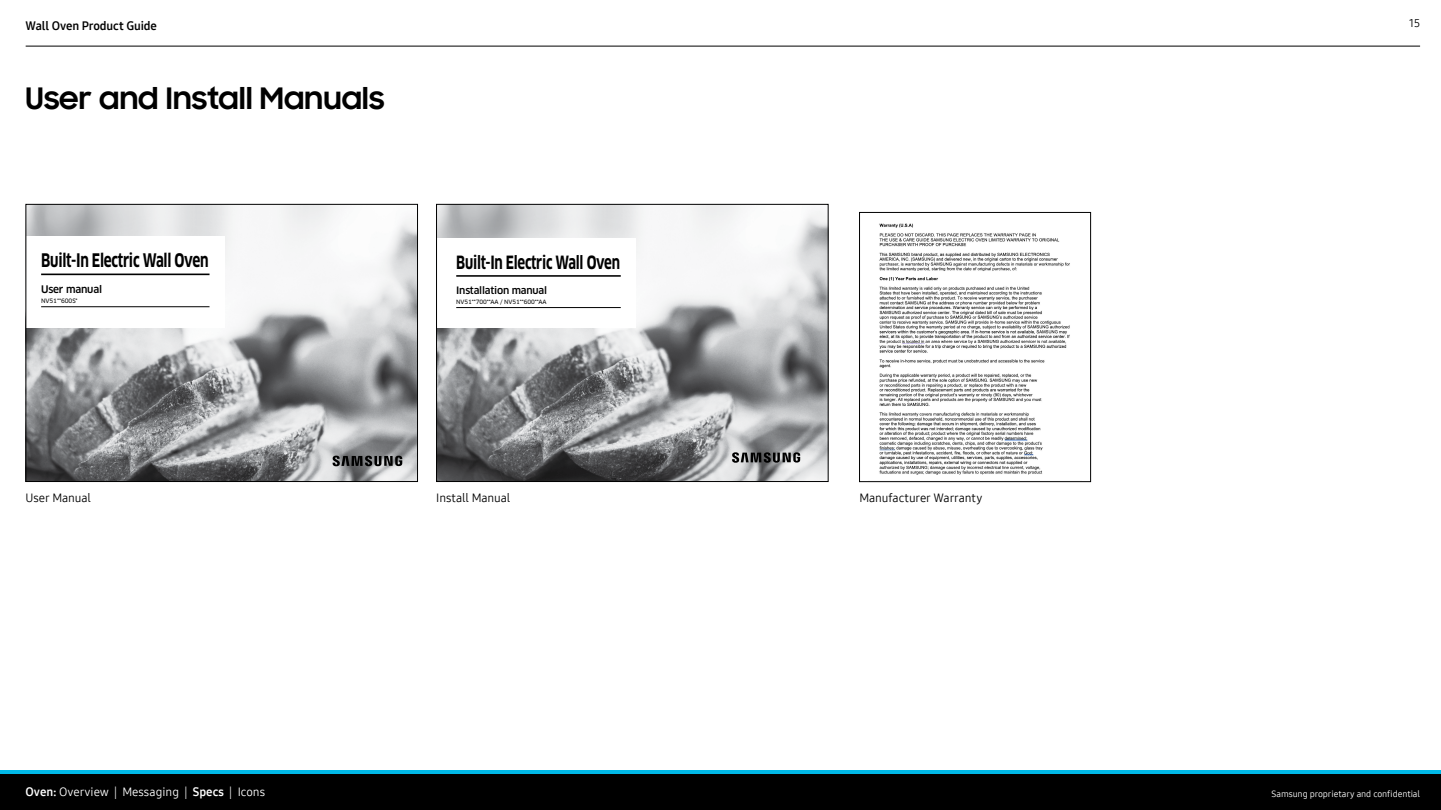
<style>
.page{position:relative;width:1441px;height:810px;background:#fff}
.page>*{position:absolute;margin:0;border:0;box-sizing:border-box;transform-origin:0 0}
.t1{font:700 30px "Samsung Sharp Sans";letter-spacing:.005em;color:#000}
.t2{font:700 18.3px "Samsung Clan Pro";letter-spacing:-.02em;color:#000;scale:.74 1}
.t3{font:700 17.85px "Samsung Clan Pro";letter-spacing:-.02em;color:#000;scale:.74 1}
.t4{font:12px "Samsung One 400";letter-spacing:-.01em;color:#000}
.t5{font:12px "Samsung One 400";color:#fff}
.t6{font:12px "Samsung One 700";letter-spacing:-.01em;color:#000}
.t7{font:11.25px "Samsung One 400";color:#000101}
.t8{font:500 10.2px "Samsung Clan Pro";letter-spacing:-.02em;color:#000}
.t9{font:500 9.98px "Samsung Clan Pro";letter-spacing:-.02em;color:#000}
.t10{font:9px "Samsung One 400";letter-spacing:-.01em;color:#fff}
.t11{font:5.93px "Samsung Clan Pro News";letter-spacing:-.015em;color:#000}
.t12{font:5.78px "Samsung Clan Pro News";letter-spacing:-.015em;color:#000}
.s1{font-family:"Samsung One 700"}
</style>
<div class="page">
<div style="left:0;top:773px;width:1440px;height:37px;background:#000"></div>
<hr style="left:0;top:770px;width:1440px;height:3px;background:#00b9e8">
<hr style="left:26px;top:46px;width:1393px;height:1px;background:#000">
<img style="left:28px;top:206px;width:388px;height:274px">
<svg style="left:332px;top:456px;width:70px;height:10px"></svg>
<div style="left:26px;top:236px;width:199px;height:92px;background:#fff"></div>
<hr style="left:41px;top:274px;width:168px;height:1px;background:#000">
<hr style="left:41px;top:307px;width:168px;height:1px;background:#000">
<div style="left:26px;top:204px;width:392px;height:278px;border:1px solid #000"></div>
<img style="left:438px;top:206px;width:388px;height:274px">
<svg style="left:732px;top:452px;width:68px;height:11px"></svg>
<div style="left:437px;top:239px;width:198px;height:89px;background:#fff"></div>
<hr style="left:456px;top:275px;width:164px;height:2px;background:#000">
<hr style="left:456px;top:307px;width:164px;height:1px;background:#000">
<div style="left:436px;top:204px;width:392px;height:278px;border:1px solid #000"></div>
<img style="left:879px;top:223px;width:191px;height:252px">
<div style="left:859px;top:212px;width:231px;height:270px;border:1px solid #000"></div>
<p class="t6" style="left:26px;top:18px;width:133px">Wall Oven Product Guide</p>
<p class="t7" style="left:1408px;top:15px;width:12px">15</p>
<h1 class="t1" style="left:26px;top:76px;width:360px">User and Install Manuals</h1>
<h2 class="t2" style="left:41px;top:250px;width:228px">Built-In Electric Wall Oven</h2>
<p class="t8" style="left:41px;top:283px;width:62px">User manual</p>
<p class="t11" style="left:41px;top:297px;width:38px">NV51**600S*</p>
<h3 class="t3" style="left:456px;top:252px;width:223px">Built-In Electric Wall Oven</h3>
<p class="t9" style="left:456px;top:284px;width:92px">Installation manual</p>
<p class="t12" style="left:456px;top:298px;width:92px">NV51**700**AA / NV51**600**AA</p>
<p class="t4" style="left:26px;top:490px;width:67px">User Manual</p>
<p class="t4" style="left:436px;top:490px;width:76px">Install Manual</p>
<p class="t5" style="left:26px;top:784px;width:241px"><span class="s1">Oven:</span> Overview | Messaging | <span class="s1">Specs</span> | Icons</p>
<p class="t4" style="left:859px;top:490px;width:124px">Manufacturer Warranty</p>
<p class="t10" style="left:1271px;top:787px;width:150px">Samsung proprietary and confidential</p>
</div>
